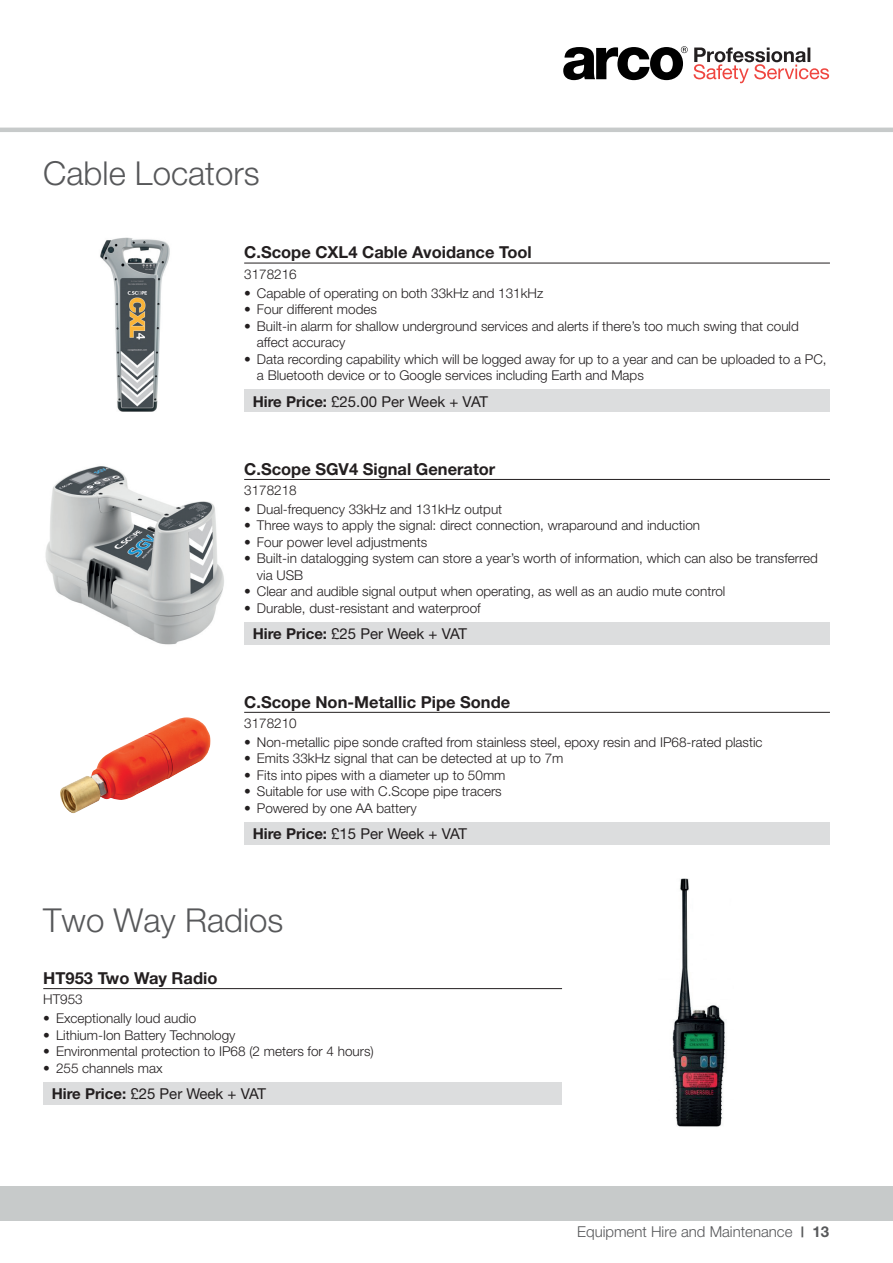
<style>
.page{position:relative;width:893px;height:1263px;background:#fff}
.page>*{position:absolute;margin:0;border:0;box-sizing:border-box;transform-origin:0 0}
.t1{font:300 33px "Helvetica Neue LT Std";color:#57585a}
.t2{font:700 16.5px "Helvetica Neue LT Std";color:#231f20}
.t3{font:15px "Helvetica Neue LT Std";color:#231f20}
.t4{font:300 15px "Helvetica Neue LT Std";color:#57585a}
.t5{font:300 13.5px/16.5px "Helvetica Neue LT Std";color:#231f20}
.s1{font-weight:700}
.s2{font-weight:700;font-size:10.8px}
</style>
<div class="page">
<hr style="left:0;top:128px;width:893px;height:4px;background:#c7caca">
<div style="left:0;top:1186px;width:893px;height:34px;background:#c7caca"></div>
<svg style="left:563px;top:46px;width:125px;height:34px"></svg>
<svg style="left:694px;top:48px;width:135px;height:35px"></svg>
<hr style="left:244px;top:263px;width:586px;height:1px;background:#231f20">
<div style="left:244px;top:389px;width:586px;height:23px;background:#dcddde"></div>
<hr style="left:244px;top:479px;width:586px;height:1px;background:#231f20">
<div style="left:244px;top:622px;width:586px;height:23px;background:#dcddde"></div>
<hr style="left:244px;top:712px;width:586px;height:1px;background:#231f20">
<div style="left:244px;top:822px;width:586px;height:23px;background:#dcddde"></div>
<hr style="left:43px;top:988px;width:519px;height:1px;background:#231f20">
<div style="left:43px;top:1082px;width:519px;height:23px;background:#dcddde"></div>
<img style="left:60px;top:717px;width:150px;height:96px">
<img style="left:100px;top:237px;width:70px;height:175px">
<img style="left:45px;top:466px;width:179px;height:179px">
<img style="left:672px;top:878px;width:54px;height:249px">
<h1 class="t1" style="left:43px;top:153px;width:218px">Cable Locators</h1>
<p class="t2" style="left:244px;top:242px;width:289px">C.Scope CXL4 Cable Avoidance Tool</p>
<p class="t5" style="left:244px;top:266px;width:54px">3178216</p>
<p class="t5" style="left:244px;top:284px;width:301px">• Capable of operating on both 33kHz and 131kHz</p>
<p class="t5" style="left:244px;top:301px;width:134px">• Four different modes</p>
<p class="t5" style="left:257px;top:317px;width:543px;text-indent:-13px">• Built-in alarm for shallow underground services and alerts if there’s too much swing that could affect accuracy</p>
<p class="t5" style="left:257px;top:350px;width:571px;text-indent:-13px">• Data recording capability which will be logged away for up to a year and can be uploaded to a PC, a Bluetooth device or to Google services including Earth and Maps</p>
<p class="t3" style="left:253px;top:392px;width:237px"><span class="s1">Hire Price:</span> £25.00 Per Week + VAT</p>
<p class="t2" style="left:244px;top:459px;width:253px">C.Scope SGV4 Signal Generator</p>
<p class="t5" style="left:244px;top:482px;width:54px">3178218</p>
<p class="t5" style="left:244px;top:501px;width:260px">• Dual-frequency 33kHz and 131kHz output</p>
<p class="t5" style="left:244px;top:517px;width:457px">• Three ways to apply the signal: direct connection, wraparound and induction</p>
<p class="t5" style="left:244px;top:533px;width:185px">• Four power level adjustments</p>
<p class="t5" style="left:257px;top:550px;width:562px;text-indent:-13px">• Built-in datalogging system can store a year’s worth of information, which can also be transferred via USB</p>
<p class="t5" style="left:244px;top:583px;width:483px">• Clear and audible signal output when operating, as well as an audio mute control</p>
<p class="t5" style="left:244px;top:599px;width:238px">• Durable, dust-resistant and waterproof</p>
<p class="t3" style="left:253px;top:625px;width:216px"><span class="s1">Hire Price:</span> £25 Per Week + VAT</p>
<p class="t2" style="left:244px;top:692px;width:268px">C.Scope Non-Metallic Pipe Sonde</p>
<p class="t5" style="left:244px;top:715px;width:54px">3178210</p>
<p class="t5" style="left:244px;top:733px;width:520px">• Non-metallic pipe sonde crafted from stainless steel, epoxy resin and IP68-rated plastic</p>
<p class="t5" style="left:244px;top:750px;width:321px">• Emits 33kHz signal that can be detected at up to 7m</p>
<p class="t5" style="left:244px;top:766px;width:263px">• Fits into pipes with a diameter up to 50mm</p>
<p class="t5" style="left:244px;top:783px;width:259px">• Suitable for use with C.Scope pipe tracers</p>
<p class="t5" style="left:244px;top:799px;width:174px">• Powered by one AA battery</p>
<p class="t3" style="left:253px;top:825px;width:216px"><span class="s1">Hire Price:</span> £15 Per Week + VAT</p>
<h1 class="t1" style="left:43px;top:900px;width:242px">Two Way Radios</h1>
<p class="t2" style="left:43px;top:968px;width:176px">HT953 Two Way Radio</p>
<p class="t5" style="left:43px;top:991px;width:41px">HT953</p>
<p class="t5" style="left:43px;top:1010px;width:155px">• Exceptionally loud audio</p>
<p class="t5" style="left:43px;top:1026px;width:194px">• Lithium-Ion Battery Technology</p>
<p class="t5" style="left:43px;top:1043px;width:332px">• Environmental protection to IP68 (2 meters for 4 hours)</p>
<p class="t5" style="left:43px;top:1059px;width:121px">• 255 channels max</p>
<p class="t3" style="left:52px;top:1084px;width:216px"><span class="s1">Hire Price:</span> £25 Per Week + VAT</p>
<p class="t4" style="left:577px;top:1223px;width:254px">Equipment Hire and Maintenance <span class="s2">|</span> <span class="s1">13</span></p>
</div>
